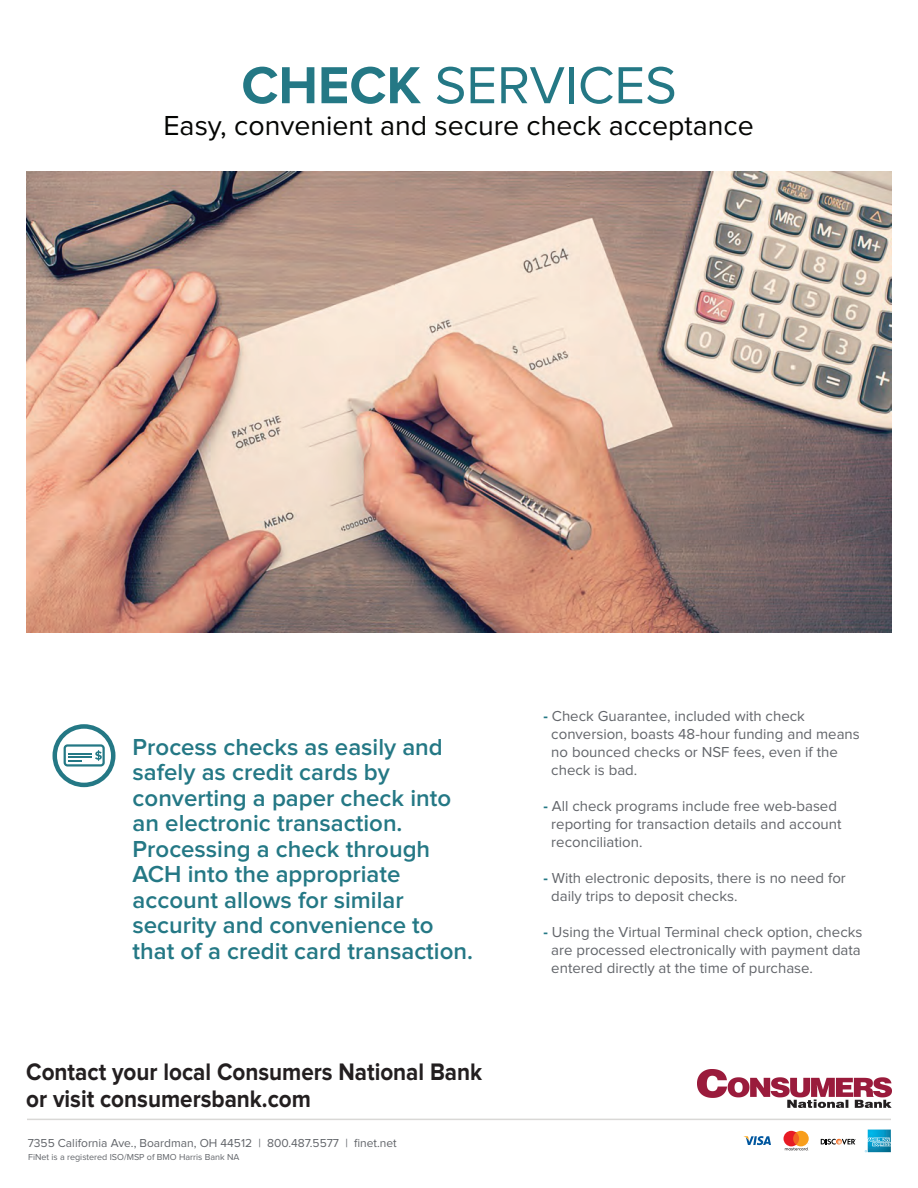
<style>
.page{position:relative;width:918px;height:1188px;background:#fff}
.page>*{position:absolute;margin:0;border:0;box-sizing:border-box;transform-origin:0 0}
.t1{font:54px "Proxima Nova";color:#247885}
.t2{font:28.5px "Proxima Nova";color:#040503}
.t3{font:700 24.75px/27px "Proxima Nova";color:#231f20;scale:.91 1}
.t4{font:600 24px/25.5px "Proxima Nova";color:#247885}
.t5{font:15px/18px "Proxima Nova";color:#62656a}
.t6{font:12px "Proxima Nova";color:#62656a}
.t7{font:9px "Proxima Nova";color:#62656a}
.s1{font-weight:700}
.s2{font-weight:700;color:#247885}
</style>
<div class="page">
<img style="left:697px;top:1070px;width:195px;height:37px">
<svg style="left:53px;top:724px;width:62px;height:63px"></svg>
<img style="left:27px;top:172px;width:864px;height:461px">
<hr style="left:27px;top:1119px;width:864px;height:1px;background:#d9d8d6">
<svg style="left:744px;top:1136px;width:27px;height:9px"></svg>
<svg style="left:821px;top:1139px;width:35px;height:6px"></svg>
<svg style="left:865px;top:1130px;width:26px;height:22px"></svg>
<svg style="left:784px;top:1131px;width:25px;height:19px"></svg>
<h1 class="t1" style="left:241px;top:61px;width:437px"><span class="s1">CHECK</span> SERVICES</h1>
<h2 class="t2" style="left:163px;top:112px;width:592px">Easy, convenient and secure check acceptance</h2>
<p class="t4" style="left:133px;top:735px;width:342px">Process checks as easily and safely as credit cards by converting a paper check into an electronic transaction.<br>Processing a check through<br>ACH into the appropriate account allows for similar security and convenience to that of a credit card transaction.</p>
<h3 class="t3" style="left:26px;top:1060px;width:503px">Contact your local Consumers National Bank or visit consumersbank.com</h3>
<p class="t6" style="left:28px;top:1137px;width:371px">7355 California Ave., Boardman, OH 44512 | 800.487.5577 | finet.net</p>
<p class="t7" style="left:28px;top:1153px;width:213px">FiNet is a registered ISO/MSP of BMO Harris Bank NA</p>
<p class="t5" style="left:551px;top:708px;width:310px;text-indent:-8px"><span class="s2">-</span> Check Guarantee, included with check conversion, boasts 48-hour funding and means no bounced checks or NSF fees, even if the check is bad.</p>
<p class="t5" style="left:551px;top:798px;width:292px;text-indent:-8px"><span class="s2">-</span> All check programs include free web-based reporting for transaction details and account reconciliation.</p>
<p class="t5" style="left:551px;top:870px;width:296px;text-indent:-8px"><span class="s2">-</span> With electronic deposits, there is no need for daily trips to deposit checks.</p>
<p class="t5" style="left:551px;top:924px;width:313px;text-align:justify;text-indent:-8px"><span class="s2">-</span> Using the Virtual Terminal check option, checks are processed electronically with payment data entered directly at the time of purchase.</p>
</div>
